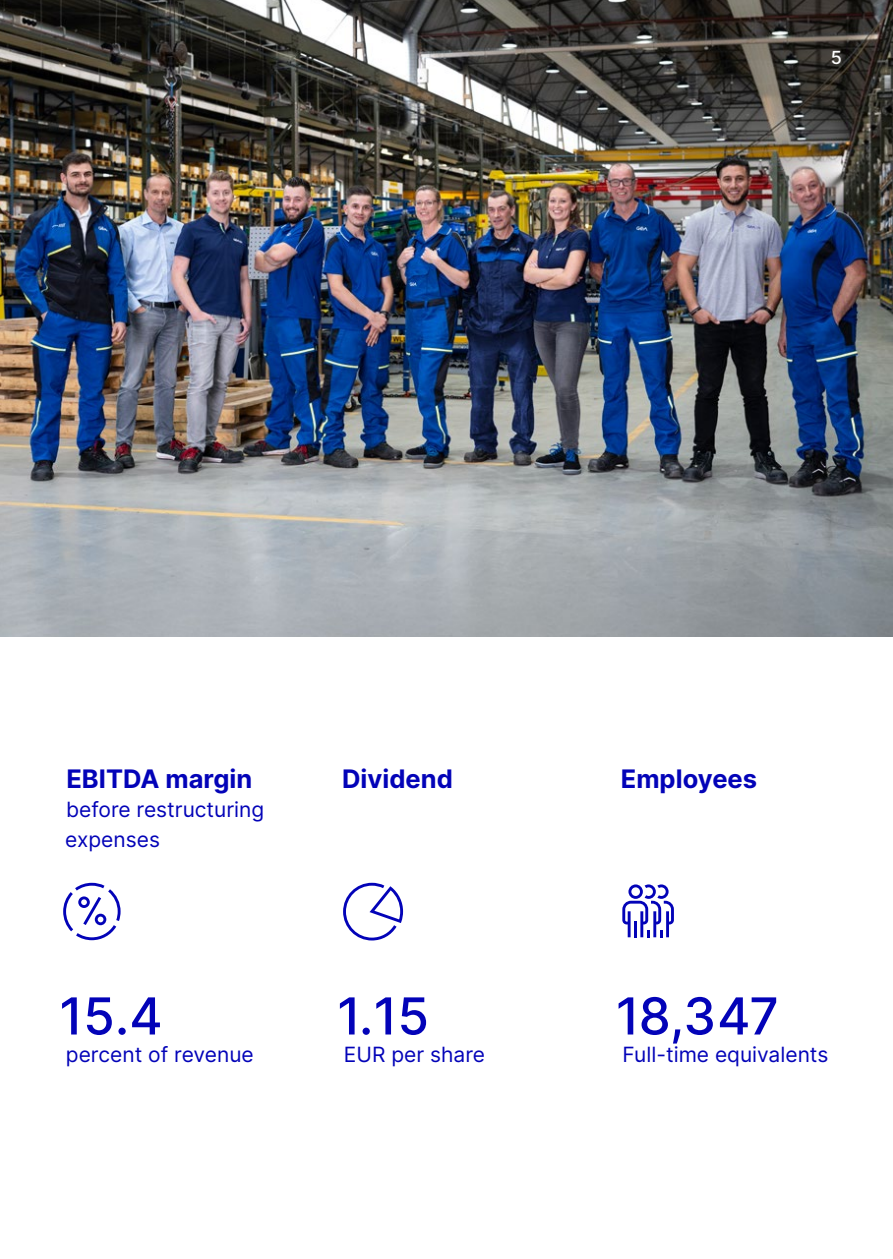
<style>
.page{position:relative;width:893px;height:1259px;background:#fff}
.page>*{position:absolute;margin:0;border:0;box-sizing:border-box;transform-origin:0 0}
.t1{font:500 51px "Inter";color:#0303b8}
.t2{font:700 25.5px "Inter";color:#0303b8}
.t3{font:21px/29.4px "Inter";color:#0303b8}
.t4{font:500 18px "Inter";color:#fff}
</style>
<div class="page">
<img style="left:0;top:0;width:893px;height:636px">
<svg style="left:63px;top:883px;width:58px;height:57px"></svg>
<svg style="left:343px;top:882px;width:60px;height:58px"></svg>
<svg style="left:622px;top:884px;width:52px;height:53px"></svg>
<p class="t4" style="left:831px;top:44px;width:13px">5</p>
<p class="t2" style="left:66px;top:760px;width:187px">EBITDA margin</p>
<p class="t3" style="left:65px;top:794px;width:201px">before restructuring expenses</p>
<h1 class="t1" style="left:59px;top:979px;width:105px">15.4</h1>
<p class="t3" style="left:66px;top:1039px;width:189px">percent of revenue</p>
<p class="t2" style="left:342px;top:760px;width:112px">Dividend</p>
<p class="t2" style="left:621px;top:760px;width:138px">Employees</p>
<h1 class="t1" style="left:337px;top:979px;width:94px">1.15</h1>
<p class="t3" style="left:344px;top:1039px;width:143px">EUR per share</p>
<h1 class="t1" style="left:616px;top:979px;width:165px">18,347</h1>
<p class="t3" style="left:623px;top:1039px;width:207px">Full-time equivalents</p>
</div>
